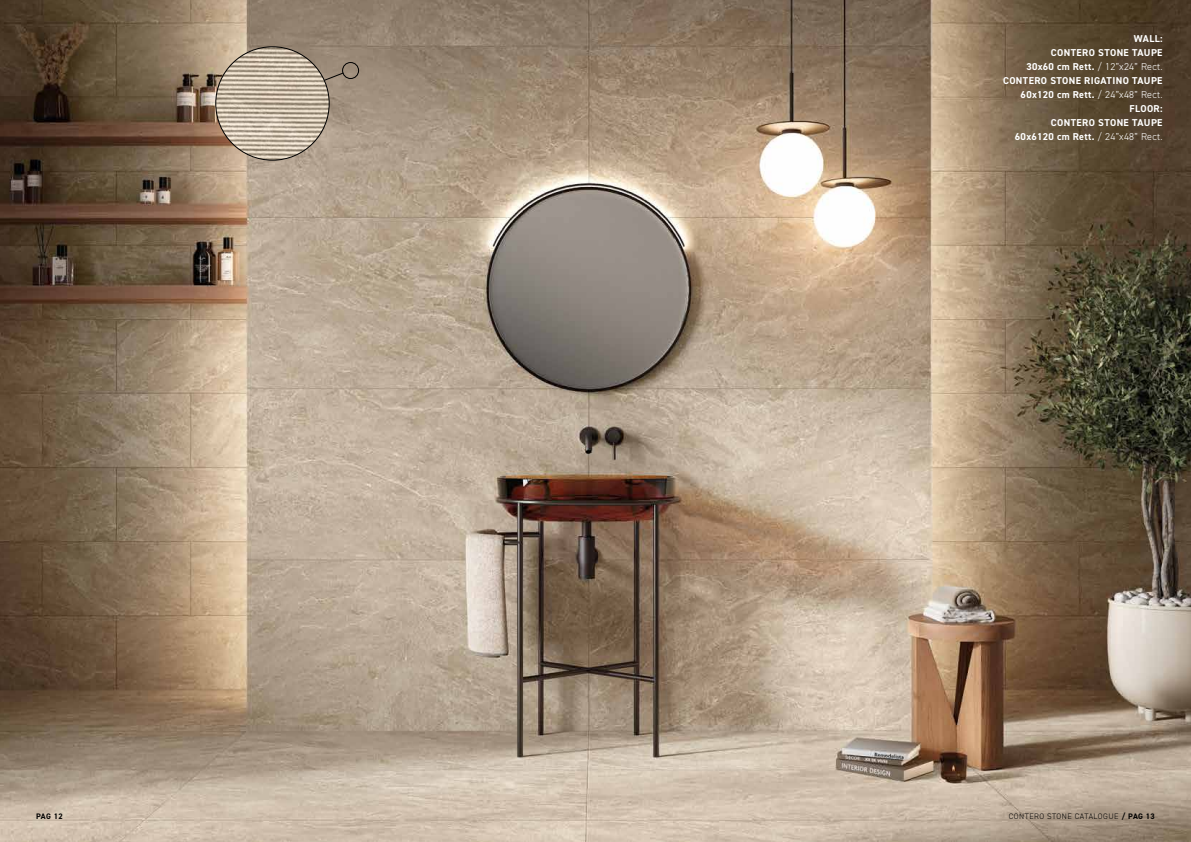
<style>
.page{position:relative;width:1191px;height:842px;background:#fff}
.page>*{position:absolute;margin:0;border:0;box-sizing:border-box;transform-origin:0 0}
.t1{font:700 10px/14px "DIN2014";letter-spacing:.035em;color:#fff;text-align:right}
.t2{font:300 8px "DIN2014";letter-spacing:.06em;color:#000}
.t3{font:700 8px "DIN2014";color:#000}
.s1{font-weight:300}
.s2{font-weight:700}
</style>
<div class="page">
<img style="left:0;top:0;width:1191px;height:842px">
<img style="left:216px;top:47px;width:113px;height:113px;border-radius:57px">
<div style="left:342px;top:62px;width:17px;height:17px;border:1px solid #000;border-radius:50%"></div>
<svg style="left:324px;top:72px;width:20px;height:9px"></svg>
<p class="t1" style="left:1003px;top:32px;width:161px">WALL:<br>CONTERO STONE TAUPE<br>30x60 cm Rett. <span class="s1">/ 12”x24” Rect.<br></span>CONTERO STONE RIGATINO TAUPE<br>60x120 cm Rett. <span class="s1">/ 24”x48” Rect.<br></span>FLOOR:<br>CONTERO STONE TAUPE<br>60x6120 cm Rett. <span class="s1">/ 24”x48” Rect.</span></p>
<p class="t3" style="left:36px;top:811px;width:28px">PAG 12</p>
<p class="t2" style="left:1008px;top:812px;width:148px">CONTERO STONE CATALOGUE <span class="s2">/ PAG 13</span></p>
</div>
